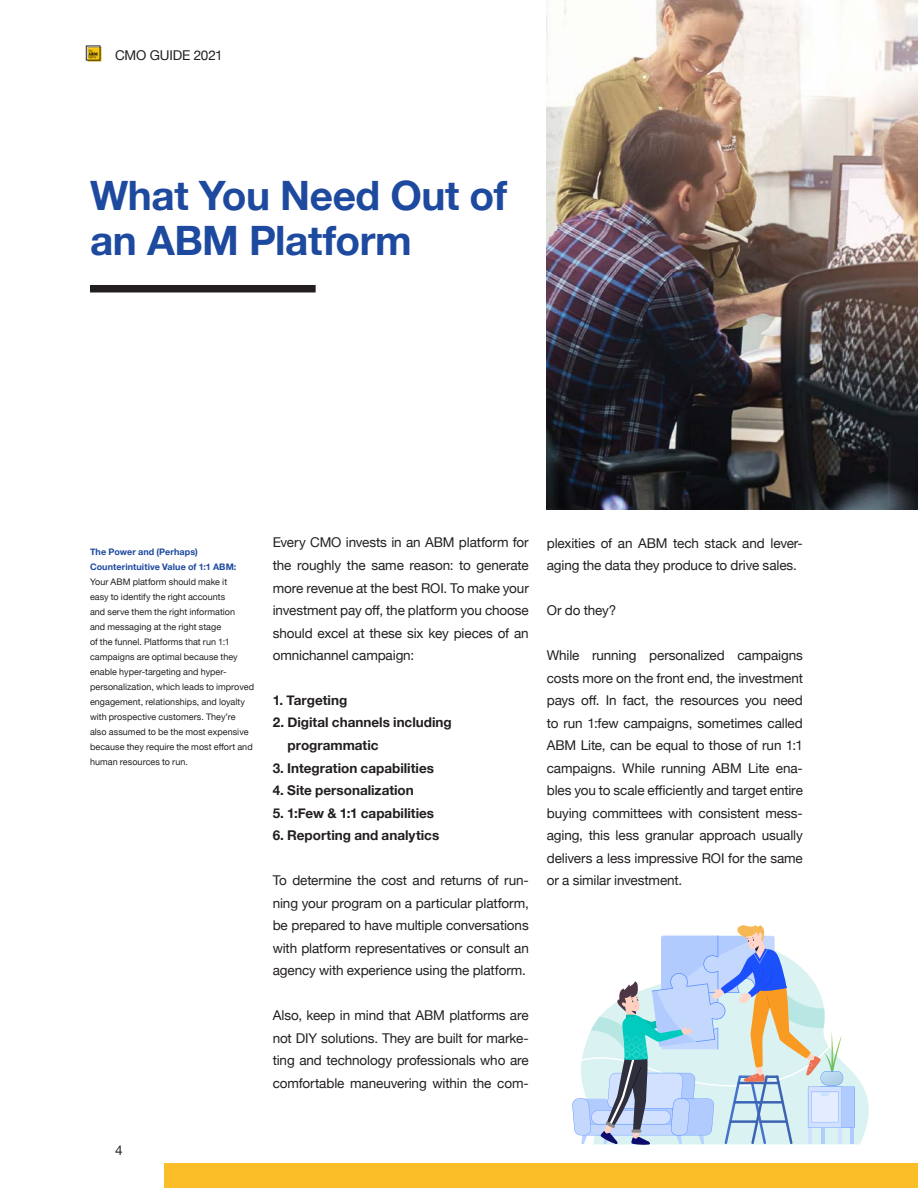
<style>
.page{position:relative;width:918px;height:1188px;background:#fff}
.page>*{position:absolute;margin:0;border:0;box-sizing:border-box;transform-origin:0 0}
.Headline_27_25_Left{font:700 40.5px/45px "Helvetica Neue";letter-spacing:-.01em;color:#1d499f}
.Copy_Text_09_14_Full{font:13.5px/22.5px "Helvetica Neue";letter-spacing:-.01em;color:#231f20;text-align:justify}
.Copy_Text_09_14_Full-2{font:700 13.5px/22.5px "Helvetica Neue";color:#231f20}
.Small_Text_6_10_Left{font:9px/15px "Helvetica Neue";letter-spacing:.005em;color:#231f20}
.s1{font-weight:700;color:#1d499f}
</style>
<div class="page">
<img style="left:86px;top:45px;width:15px;height:16px">
<div style="left:164px;top:1163px;width:754px;height:25px;background:#fbbe28"></div>
<div style="left:90px;top:285px;width:226px;height:7px;background:#231f20"></div>
<img style="left:547px;top:0;width:371px;height:510px">
<svg style="left:572px;top:925px;width:297px;height:220px"></svg>
<p class="Copy_Text_09_14_Full" style="left:115px;top:45px;width:109px">CMO GUIDE 2021</p>
<p class="Headline_27_25_Left" style="left:90px;top:174px;width:419px">What You Need Out of an ABM Platform</p>
<p class="Small_Text_6_10_Left" style="left:90px;top:545px;width:166px"><span class="s1">The Power and (Perhaps)<br>Counterintuitive Value of 1:1 ABM:<br></span>Your ABM platform should make it<br>easy to identify the right accounts<br>and serve them the right information<br>and messaging at the right stage<br>of the funnel. Platforms that run 1:1 campaigns are optimal because they enable hyper-targeting and hyper&shy;personalization, which leads to improved engagement, relationships, and loyalty with prospective customers. They’re also assumed to be the most expensive because they require the most effort and human resources to run.</p>
<p class="Copy_Text_09_14_Full" style="left:273px;top:532px;width:258px">Every CMO invests in an ABM platform for the roughly the same reason: to generate more revenue at the best ROI. To make your investment pay off, the platform you choose should excel at these six key pieces of an omnichannel campaign:</p>
<p class="Copy_Text_09_14_Full-2" style="left:273px;top:689px;width:76px">1. Targeting</p>
<p class="Copy_Text_09_14_Full-2" style="left:288px;top:712px;width:166px;text-indent:-15px">2. Digital channels including programmatic</p>
<p class="Copy_Text_09_14_Full-2" style="left:273px;top:757px;width:163px">3. Integration capabilities</p>
<p class="Copy_Text_09_14_Full-2" style="left:273px;top:779px;width:143px">4. Site personalization</p>
<p class="Copy_Text_09_14_Full-2" style="left:273px;top:802px;width:163px">5. 1:Few &amp; 1:1 capabilities</p>
<p class="Copy_Text_09_14_Full-2" style="left:273px;top:824px;width:168px">6. Reporting and analytics</p>
<p class="Copy_Text_09_14_Full" style="left:273px;top:870px;width:258px">To determine the cost and returns of run&shy;ning your program on a particular platform, be prepared to have multiple conversations with platform representatives or consult an agency with experience using the platform.</p>
<p class="Copy_Text_09_14_Full" style="left:273px;top:1005px;width:258px">Also, keep in mind that ABM platforms are not DIY solutions. They are built for marke&shy;ting and technology professionals who are comfortable maneuvering within the com-</p>
<p class="Copy_Text_09_14_Full" style="left:547px;top:532px;width:258px">plexities of an ABM tech stack and lever&shy;aging the data they produce to drive sales.</p>
<p class="Copy_Text_09_14_Full" style="left:547px;top:600px;width:71px">Or do they?</p>
<p class="Copy_Text_09_14_Full" style="left:547px;top:645px;width:258px">While running personalized campaigns costs more on the front end, the investment pays off. In fact, the resources you need to run 1:few campaigns, sometimes called ABM Lite, can be equal to those of run 1:1 campaigns. While running ABM Lite ena&shy;bles you to scale efficiently and target entire buying committees with consistent mess&shy;aging, this less granular approach usually delivers a less impressive ROI for the same or a similar investment.</p>
<p class="Copy_Text_09_14_Full" style="left:115px;top:1140px;width:9px">4</p>
</div>
